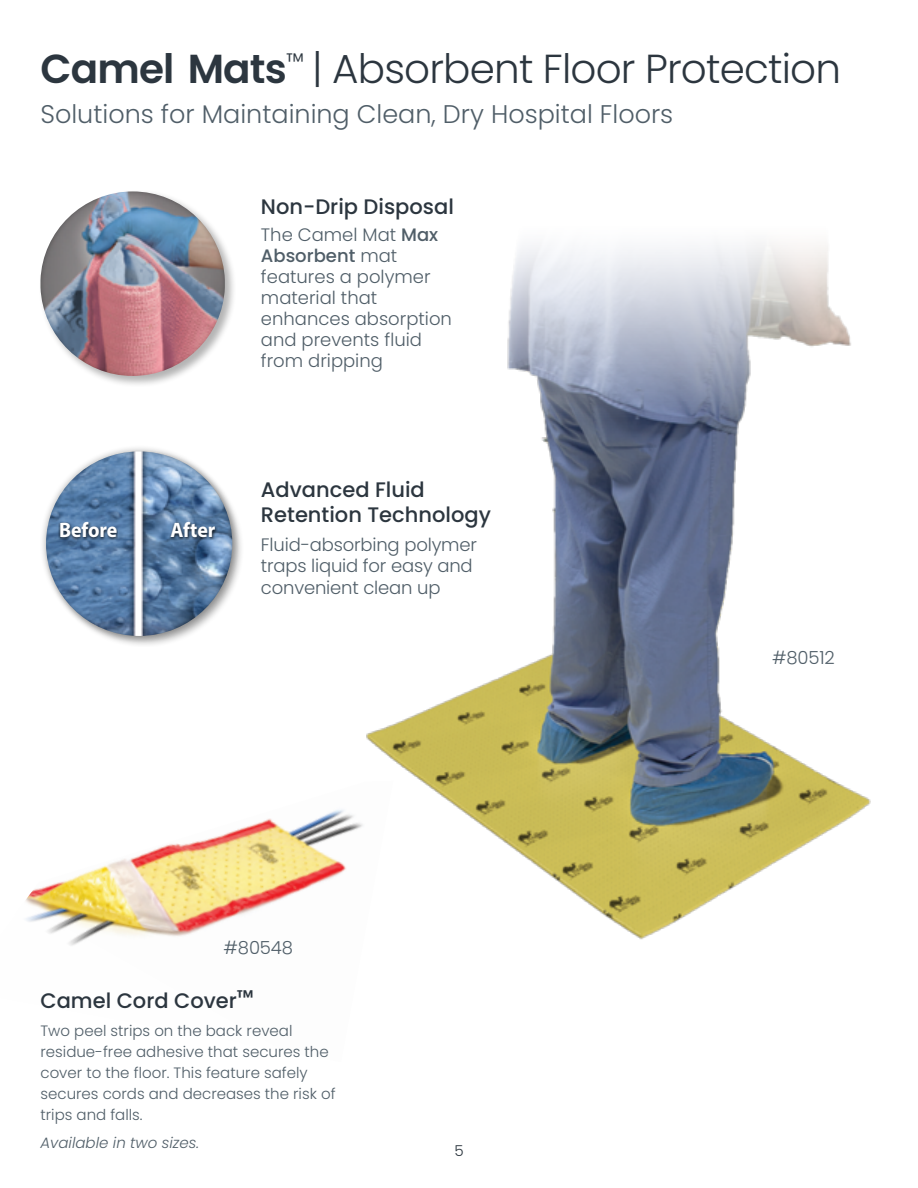
<style>
.page{position:relative;width:918px;height:1188px;background:#fff}
.page>*{position:absolute;margin:0;border:0;box-sizing:border-box;transform-origin:0 0}
.t1{font:300 40.5px "Poppins";letter-spacing:-.02em;color:#2c363f}
.t2{font:300 25.5px "Poppins";color:#505e68}
.t3{font:500 21px/25.2px "Poppins";color:#2c363f}
.t4{font:700 21px "Myriad Pro";letter-spacing:-.005em;color:#fff;scale:.95 1}
.t5{font:300 18px/21px "Poppins";color:#505e68}
.t6{font:300 15px/21px "Poppins";color:#505e68}
.t7{font:italic 300 15px "Poppins";color:#505e68}
.t8{font:300 15px "Poppins";color:#2c363f}
.s1{font-weight:600}
.s2{font-weight:500}
</style>
<div class="page">
<img style="left:25px;top:810px;width:314px;height:136px">
<div style="left:38px;top:189px;width:198px;height:198px;background:#000;opacity:.3"></div>
<img style="left:40px;top:191px;width:185px;height:185px;border-radius:90px">
<div style="left:44px;top:449px;width:200px;height:198px;background:#000;opacity:.3"></div>
<div style="left:39px;top:445px;width:200px;height:198px;background:#000;opacity:.32"></div>
<img style="left:46px;top:451px;width:186px;height:185px">
<div style="left:58px;top:522px;width:60px;height:18px;background:#000;opacity:.7"></div>
<div style="left:169px;top:522px;width:48px;height:18px;background:#000;opacity:.7"></div>
<img style="left:339px;top:243px;width:532px;height:697px">
<h1 class="t1" style="left:40px;top:45px;width:802px"><span class="s1">Camel Mats</span><sup>™</sup> | Absorbent Floor Protection</h1>
<h2 class="t2" style="left:40px;top:99px;width:634px">Solutions for Maintaining Clean, Dry Hospital Floors</h2>
<p class="t4" style="left:59px;top:517px;width:63px">Before</p>
<p class="t4" style="left:170px;top:517px;width:49px">After</p>
<p class="t3" style="left:261px;top:194px;width:194px">Non-Drip Disposal</p>
<p class="t5" style="left:261px;top:225px;width:193px">The Camel Mat <span class="s2">Max<br>Absorbent</span> mat features a polymer material that enhances absorption and prevents fluid from dripping</p>
<p class="t3" style="left:261px;top:477px;width:231px">Advanced Fluid<br>Retention Technology</p>
<p class="t5" style="left:261px;top:534px;width:218px;line-height:21.6px">Fluid-absorbing polymer traps liquid for easy and convenient clean up</p>
<p class="t5" style="left:224px;top:938px;width:71px">#80548</p>
<p class="t3" style="left:40px;top:988px;width:215px">Camel Cord Cover™</p>
<p class="t6" style="left:40px;top:1020px;width:297px">Two peel strips on the back reveal residue-free adhesive that secures the cover to the floor. This feature safely secures cords and decreases the risk of trips and falls.</p>
<p class="t7" style="left:40px;top:1134px;width:160px">Available in two sizes.</p>
<p class="t8" style="left:454px;top:1142px;width:11px">5</p>
<p class="t5" style="left:772px;top:647px;width:64px">#80512</p>
</div>
